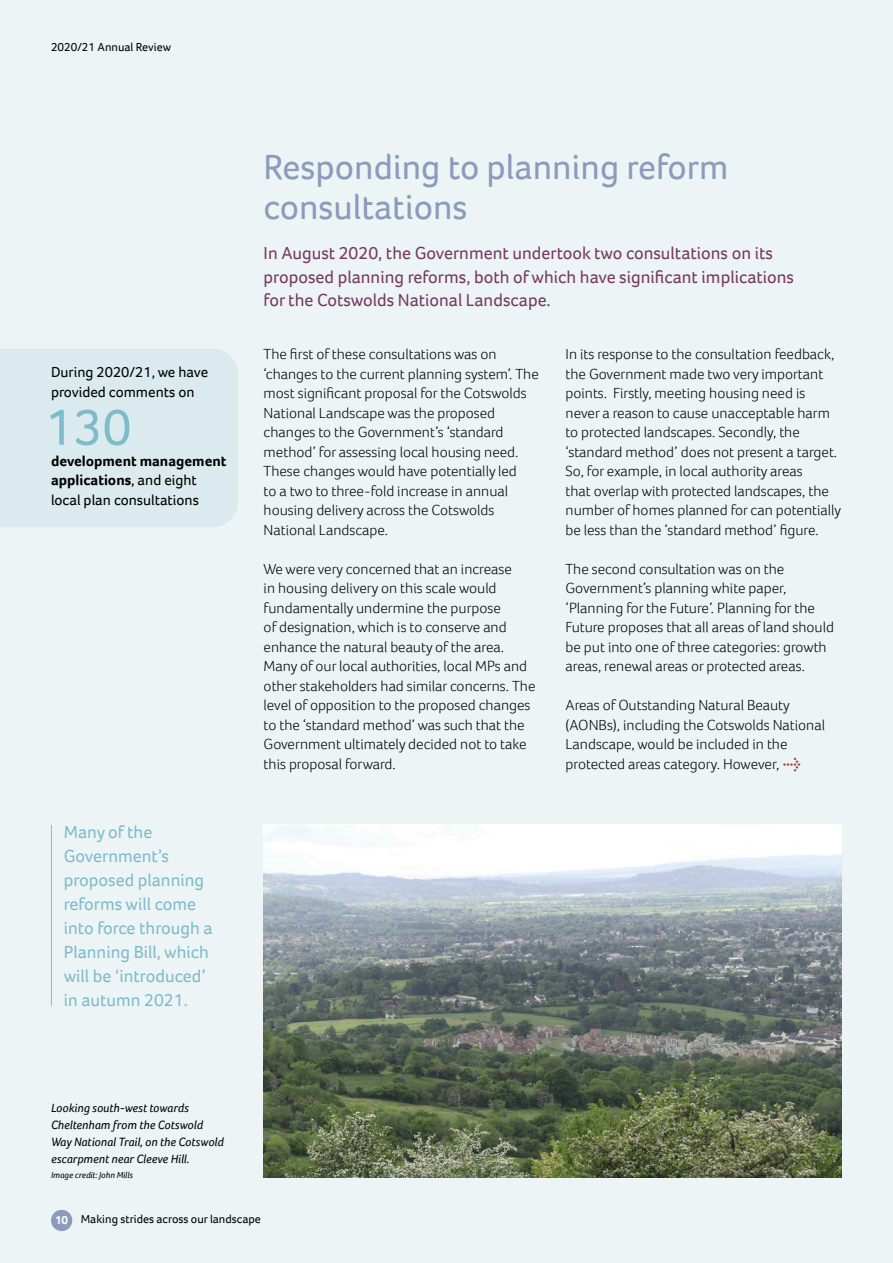
<style>
.page{position:relative;width:893px;height:1263px;background:#edf4f6}
.page>*{position:absolute;margin:0;border:0;box-sizing:border-box;transform-origin:0 0}
.t1{font:52.5px "Foco";color:#7ebcc9}
.t2{font:36px/40.5px "Foco";color:#8a9bbb}
.t3{font:21px "Geometric Arrows";color:#9f3e4c}
.t4{font:18px/23.2px "Foco";color:#753a61}
.t5{font:18px/24px "Foco";color:#7ebcc9}
.t6{font:300 15px/19.5px "Foco";color:#000}
.t7{font:700 15px/19.5px "Foco";color:#000}
.t8{font:15px/19.5px "Foco";color:#000}
.t9{font:italic 12.3px/17px "Foco";color:#000}
.t10{font:12px "Foco";color:#000}
.t11{font:italic 9px "Foco";color:#000}
.s1{font-weight:400}
.s2{font-weight:700;color:#fff}
</style>
<div class="page">
<img style="left:264px;top:825px;width:578px;height:353px">
<div style="left:51px;top:1210px;width:21px;height:21px;background:#8a9bbb;border-radius:50%"></div>
<div style="left:0;top:349px;width:238px;height:178px;background:#daeaee"></div>
<hr style="left:51px;top:825px;width:1px;height:181px;background:#7ebcc9">
<p class="t10" style="left:51px;top:39px;width:121px">2020/21 Annual Review</p>
<p class="t8" style="left:51px;top:362px;width:159px">During 2020/21, we have provided comments on</p>
<h1 class="t1" style="left:45px;top:392px;width:88px">130</h1>
<p class="t7" style="left:51px;top:451px;width:177px">development management applications<span class="s1">, and eight local plan consultations</span></p>
<p class="t5" style="left:64px;top:819px;width:150px">Many of the<br>Government’s proposed planning reforms will come into force through a<br>Planning Bill, which will be ‘introduced’ in autumn 2021.</p>
<h2 class="t2" style="left:264px;top:146px;width:467px">Responding to planning reform consultations</h2>
<p class="t4" style="left:264px;top:241px;width:532px">In August 2020, the Government undertook two consultations on its proposed planning reforms, both of which have significant implications for the Cotswolds National Landscape.</p>
<p class="t6" style="left:264px;top:344px;width:277px">The first of these consultations was on ‘changes to the current planning system’. The most significant proposal for the Cotswolds National Landscape was the proposed changes to the Government’s ‘standard method’ for assessing local housing need.<br>These changes would have potentially led<br>to a two to three-fold increase in annual housing delivery across the Cotswolds National Landscape.</p>
<p class="t6" style="left:264px;top:559px;width:273px">We were very concerned that an increase<br>in housing delivery on this scale would fundamentally undermine the purpose<br>of designation, which is to conserve and enhance the natural beauty of the area.<br>Many of our local authorities, local MPs and other stakeholders had similar concerns. The level of opposition to the proposed changes to the ‘standard method’ was such that the Government ultimately decided not to take this proposal forward.</p>
<p class="t6" style="left:566px;top:344px;width:277px">In its response to the consultation feedback, the Government made two very important points. Firstly, meeting housing need is never a reason to cause unacceptable harm to protected landscapes. Secondly, the ‘standard method’ does not present a target.<br>So, for example, in local authority areas<br>that overlap with protected landscapes, the number of homes planned for can potentially be less than the ‘standard method’ figure.</p>
<p class="t6" style="left:566px;top:559px;width:270px">The second consultation was on the Government’s planning white paper, ‘Planning for the Future’. Planning for the Future proposes that all areas of land should be put into one of three categories: growth areas, renewal areas or protected areas.</p>
<p class="t6" style="left:566px;top:695px;width:261px">Areas of Outstanding Natural Beauty (AONBs), including the Cotswolds National Landscape, would be included in the protected areas category. However,</p>
<h3 class="t3" style="left:782px;top:753px;width:20px">Z</h3>
<p class="t9" style="left:51px;top:1099px;width:174px">Looking south-west towards<br>Cheltenham from the Cotswold<br>Way National Trail, on the Cotswold escarpment near Cleeve Hill.</p>
<p class="t11" style="left:51px;top:1169px;width:83px">Image credit: John Mills</p>
<p class="t10" style="left:55px;top:1211px;width:207px"><span class="s2">10</span> Making strides across our landscape</p>
</div>
